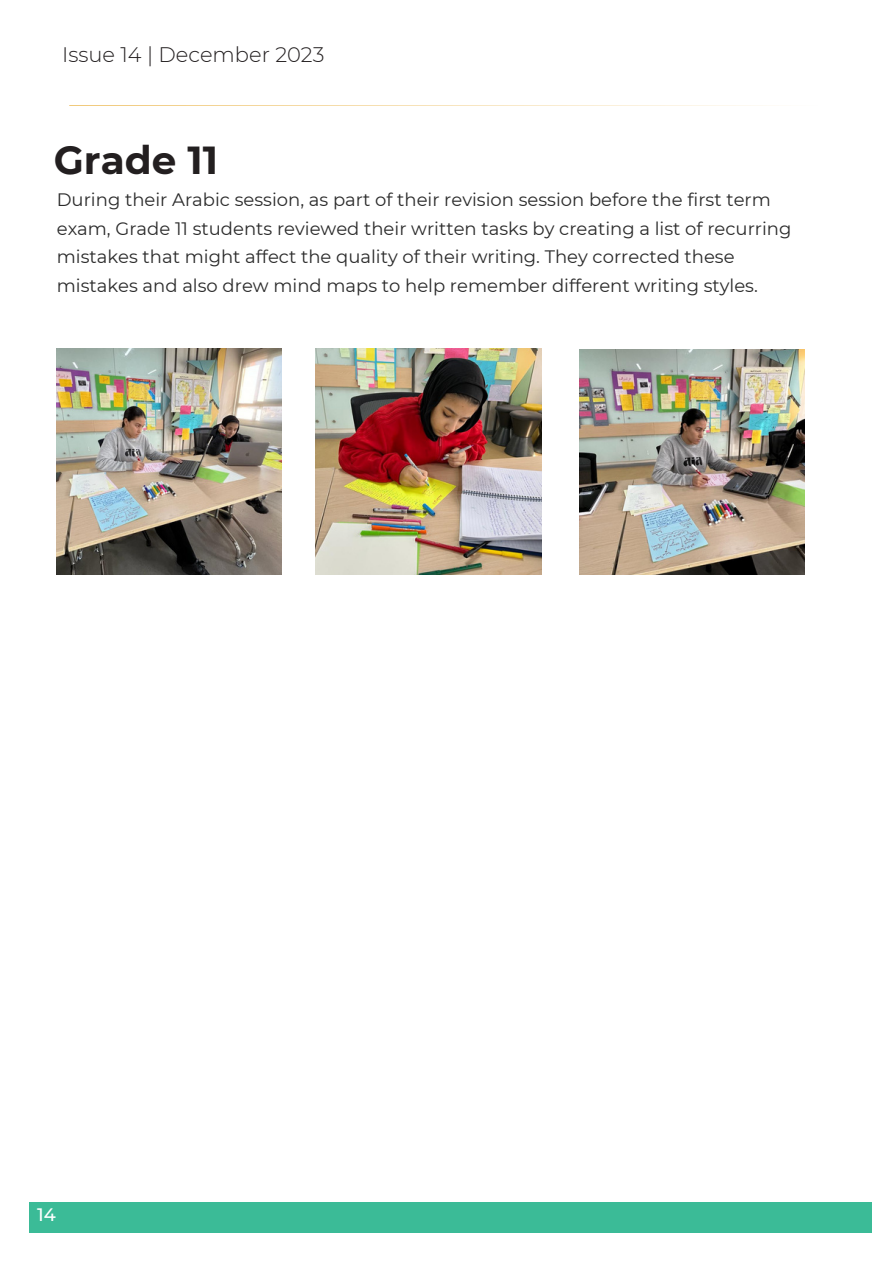
<style>
.page{position:relative;width:893px;height:1264px;background:#fff}
.page>*{position:absolute;margin:0;border:0;box-sizing:border-box;transform-origin:0 0}
.t1{font:700 39px "Montserrat";color:#231f20}
.t2{font:300 21px "Montserrat";color:#231f20}
.t3{font:18px/28.5px "Montserrat";color:#2b2b2b}
.t4{font:500 18px "Montserrat";color:#fff}
</style>
<div class="page">
<svg style="left:69px;top:105px;width:694px;height:1px"></svg>
<div style="left:29px;top:1202px;width:842px;height:31px;background:#3bbb97"></div>
<img style="left:579px;top:349px;width:225px;height:225px">
<img style="left:57px;top:349px;width:225px;height:225px">
<img style="left:316px;top:348px;width:226px;height:226px">
<p class="t2" style="left:62px;top:41px;width:264px">Issue 14 | December 2023</p>
<p class="t1" style="left:54px;top:136px;width:166px">Grade 11</p>
<p class="t3" style="left:57px;top:186px;width:736px">During their Arabic session, as part of their revision session before the first term exam, Grade 11 students reviewed their written tasks by creating a list of recurring mistakes that might affect the quality of their writing. They corrected these mistakes and also drew mind maps to help remember different writing styles.</p>
<p class="t4" style="left:37px;top:1203px;width:20px">14</p>
</div>
